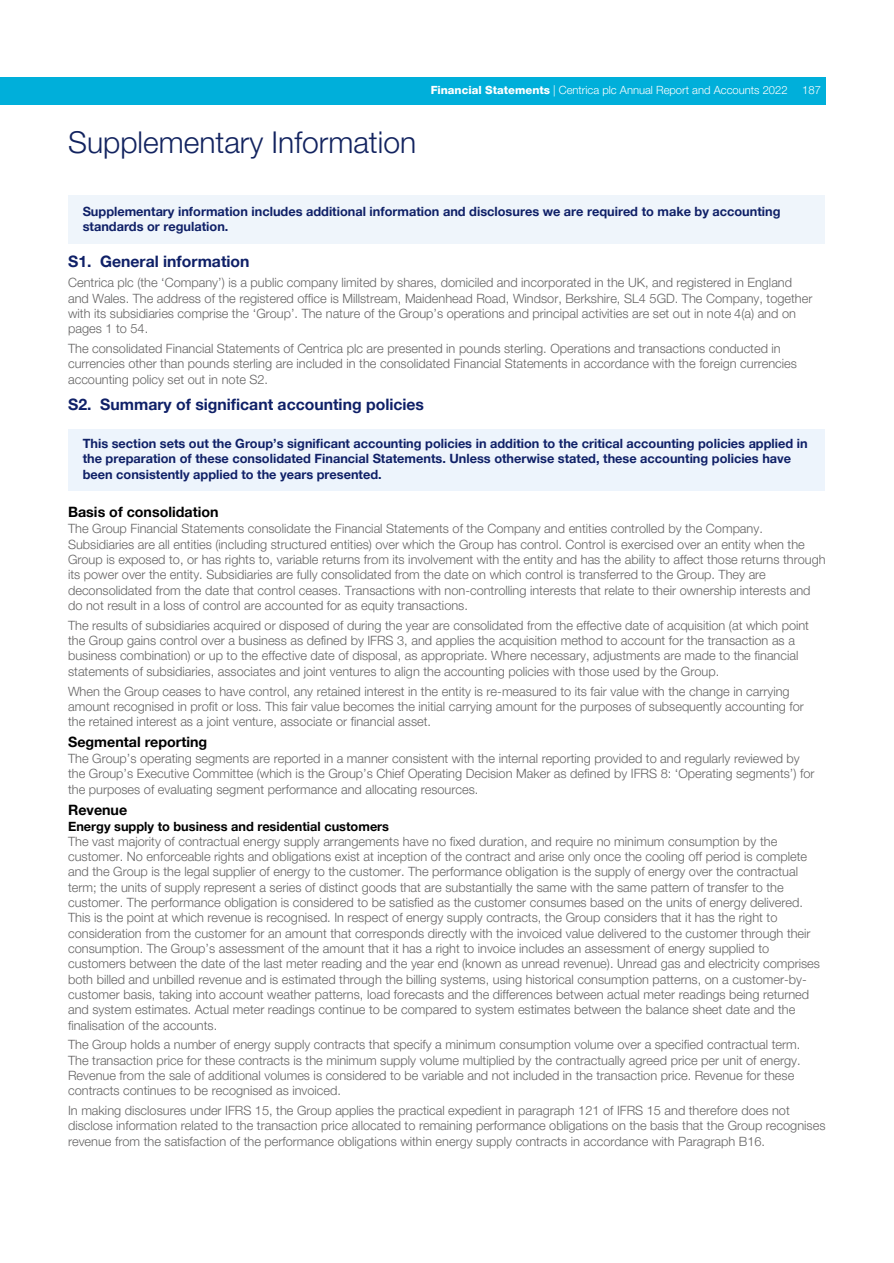
<style>
.page{position:relative;width:894px;height:1263px;background:#fff}
.page>*{position:absolute;margin:0;border:0;box-sizing:border-box;transform-origin:0 0}
.t1{font:300 30px "Helvetica Neue LTW1 G";color:#12235f}
.t2{font:700 15.75px "Helvetica Neue LTW1 G";color:#0f2067}
.t3{font:700 14.25px "Helvetica Neue LTW1 G";color:#000}
.t4{font:300 12.75px/15.3px "Helvetica Neue LTW1 G";color:#646363}
.t5{font:700 12.75px/15.3px "Helvetica Neue LTW1 G";color:#0f2067}
.t6{font:700 12.75px "Helvetica Neue LTW1 G";color:#000}
.t7{font:300 11.25px "Helvetica Neue LTW1 G";color:#fff}
.s1{font-weight:800}
</style>
<div class="page">
<div style="left:68px;top:196px;width:756px;height:48px;background:#eff5fb"></div>
<div style="left:68px;top:429px;width:756px;height:62px;background:#edf4fc"></div>
<div style="left:0;top:77px;width:798px;height:27px;background:#00afda"></div>
<div style="left:798px;top:77px;width:27px;height:27px;background:#00afda"></div>
<h1 class="t1" style="left:68px;top:131px;width:349px">Supplementary Information</h1>
<p class="t7" style="left:430px;top:86px;width:358px"><span class="s1">Financial Statements</span> | Centrica plc Annual Report and Accounts 2022</p>
<p class="t7" style="left:802px;top:86px;width:20px">187</p>
<p class="t5" style="left:83px;top:205px;width:699px">Supplementary information includes additional information and disclosures we are required to make by accounting standards or regulation.</p>
<p class="t2" style="left:68px;top:255px;width:183px">S1. General information</p>
<p class="t4" style="left:68px;top:277px;width:745px">Centrica plc (the ‘Company’) is a public company limited by shares, domiciled and incorporated in the UK, and registered in England and Wales. The address of the registered office is Millstream, Maidenhead Road, Windsor, Berkshire, SL4 5GD. The Company, together with its subsidiaries comprise the ‘Group’. The nature of the Group’s operations and principal activities are set out in note 4(a) and on pages 1 to 54.</p>
<p class="t4" style="left:68px;top:342px;width:730px">The consolidated Financial Statements of Centrica plc are presented in pounds sterling. Operations and transactions conducted in currencies other than pounds sterling are included in the consolidated Financial Statements in accordance with the foreign currencies accounting policy set out in note S2.</p>
<p class="t2" style="left:68px;top:399px;width:357px">S2. Summary of significant accounting policies</p>
<p class="t5" style="left:83px;top:438px;width:726px">This section sets out the Group’s significant accounting policies in addition to the critical accounting policies applied in the preparation of these consolidated Financial Statements. Unless otherwise stated, these accounting policies have been consistently applied to the years presented.</p>
<p class="t3" style="left:68px;top:507px;width:152px">Basis of consolidation</p>
<p class="t4" style="left:68px;top:523px;width:758px">The Group Financial Statements consolidate the Financial Statements of the Company and entities controlled by the Company.<br>Subsidiaries are all entities (including structured entities) over which the Group has control. Control is exercised over an entity when the Group is exposed to, or has rights to, variable returns from its involvement with the entity and has the ability to affect those returns through its power over the entity. Subsidiaries are fully consolidated from the date on which control is transferred to the Group. They are deconsolidated from the date that control ceases. Transactions with non-controlling interests that relate to their ownership interests and do not result in a loss of control are accounted for as equity transactions.</p>
<p class="t4" style="left:68px;top:619px;width:742px">The results of subsidiaries acquired or disposed of during the year are consolidated from the effective date of acquisition (at which point the Group gains control over a business as defined by IFRS 3, and applies the acquisition method to account for the transaction as a business combination) or up to the effective date of disposal, as appropriate. Where necessary, adjustments are made to the financial statements of subsidiaries, associates and joint ventures to align the accounting policies with those used by the Group.</p>
<p class="t4" style="left:68px;top:685px;width:737px">When the Group ceases to have control, any retained interest in the entity is re-measured to its fair value with the change in carrying amount recognised in profit or loss. This fair value becomes the initial carrying amount for the purposes of subsequently accounting for the retained interest as a joint venture, associate or financial asset.</p>
<p class="t3" style="left:68px;top:737px;width:141px">Segmental reporting</p>
<p class="t4" style="left:68px;top:752px;width:747px">The Group’s operating segments are reported in a manner consistent with the internal reporting provided to and regularly reviewed by the Group’s Executive Committee (which is the Group’s Chief Operating Decision Maker as defined by IFRS 8: ‘Operating segments’) for the purposes of evaluating segment performance and allocating resources.</p>
<p class="t3" style="left:68px;top:804px;width:61px">Revenue</p>
<p class="t6" style="left:68px;top:821px;width:322px">Energy supply to business and residential customers</p>
<p class="t4" style="left:68px;top:835px;width:753px">The vast majority of contractual energy supply arrangements have no fixed duration, and require no minimum consumption by the customer. No enforceable rights and obligations exist at inception of the contract and arise only once the cooling off period is complete and the Group is the legal supplier of energy to the customer. The performance obligation is the supply of energy over the contractual term; the units of supply represent a series of distinct goods that are substantially the same with the same pattern of transfer to the customer. The performance obligation is considered to be satisfied as the customer consumes based on the units of energy delivered.<br>This is the point at which revenue is recognised. In respect of energy supply contracts, the Group considers that it has the right to consideration from the customer for an amount that corresponds directly with the invoiced value delivered to the customer through their consumption. The Group’s assessment of the amount that it has a right to invoice includes an assessment of energy supplied to customers between the date of the last meter reading and the year end (known as unread revenue). Unread gas and electricity comprises both billed and unbilled revenue and is estimated through the billing systems, using historical consumption patterns, on a customer-by&shy;customer basis, taking into account weather patterns, load forecasts and the differences between actual meter readings being returned and system estimates. Actual meter readings continue to be compared to system estimates between the balance sheet date and the finalisation of the accounts.</p>
<p class="t4" style="left:68px;top:1039px;width:733px">The Group holds a number of energy supply contracts that specify a minimum consumption volume over a specified contractual term.<br>The transaction price for these contracts is the minimum supply volume multiplied by the contractually agreed price per unit of energy.<br>Revenue from the sale of additional volumes is considered to be variable and not included in the transaction price. Revenue for these contracts continues to be recognised as invoiced.</p>
<p class="t4" style="left:68px;top:1104px;width:758px">In making disclosures under IFRS 15, the Group applies the practical expedient in paragraph 121 of IFRS 15 and therefore does not disclose information related to the transaction price allocated to remaining performance obligations on the basis that the Group recognises revenue from the satisfaction of the performance obligations within energy supply contracts in accordance with Paragraph B16.</p>
</div>
